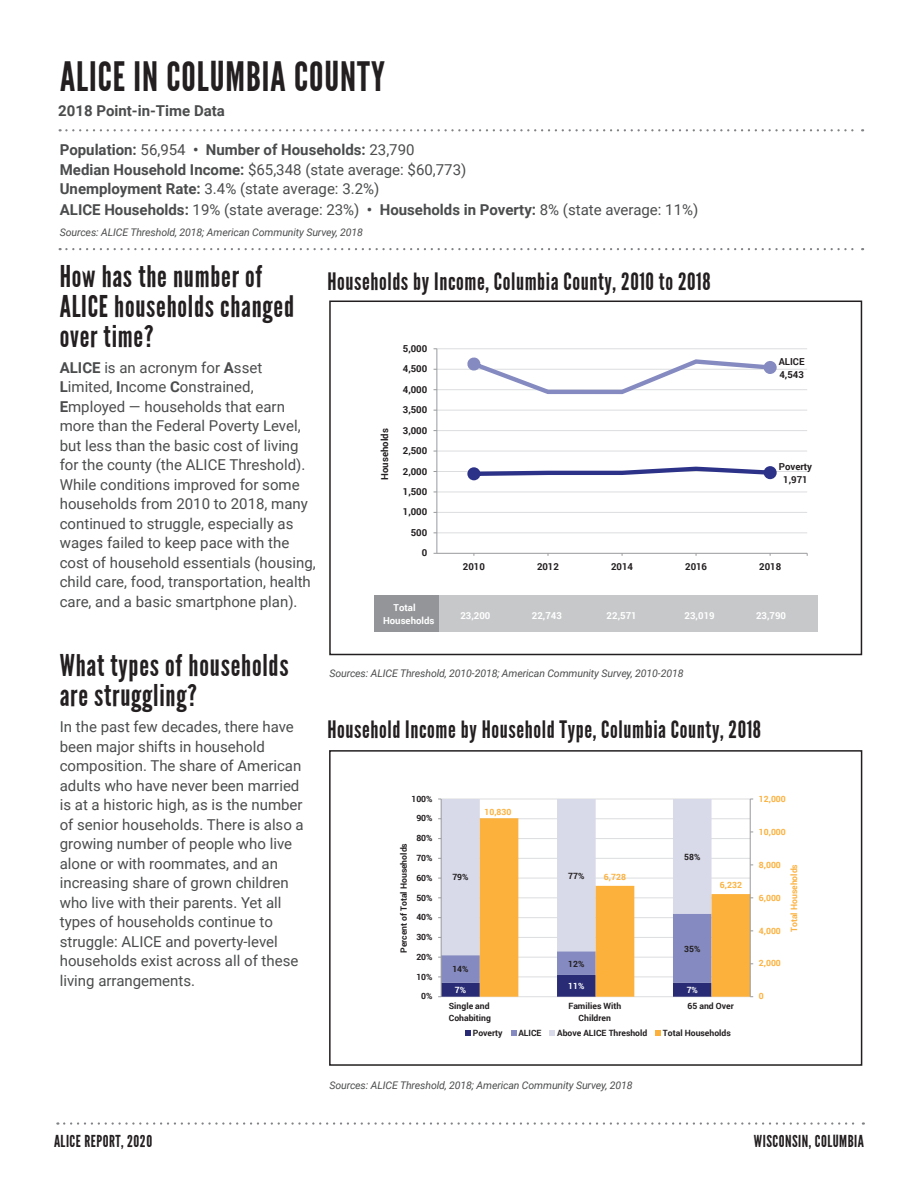
<style>
.page{position:relative;width:918px;height:1188px;background:#fff}
.page>*{position:absolute;margin:0;border:0;box-sizing:border-box;transform-origin:0 0}
.t1{font:40.5px "League Gothic";letter-spacing:.025em;color:#231f20}
.t2{font:30px/30px "League Gothic";letter-spacing:.025em;color:#231f20}
.t3{font:24px "League Gothic";letter-spacing:.025em;color:#231f20}
.t4{font:16.5px "League Gothic";letter-spacing:.03em;color:#231f20}
.t5{font:15px/19.5px "Roboto";color:#4b4c4d}
.t6{font:700 15px/19.5px "Roboto";color:#4b4c4d}
.t7{font:italic 10.5px "Roboto";letter-spacing:-.01em;color:#4b4c4d}
.t8{font:700 9.6px/12.6px "Roboto";color:#231f20;text-align:center}
.t9{font:700 9.6px/12.6px "Roboto";color:#fff}
.t10{font:700 8.55px/11.4px "Roboto";color:#231f20}
.t11{font:700 8.55px "Roboto";color:#fcb13d}
.t12{font:700 8.55px "Roboto";color:#fff}
.s1{font-weight:400}
.s2{font-weight:700}
</style>
<div class="page">
<svg style="left:64px;top:1122px;width:800px;height:3px"></svg>
<svg style="left:60px;top:129px;width:803px;height:2px"></svg>
<svg style="left:60px;top:248px;width:803px;height:2px"></svg>
<hr style="left:437px;top:533px;width:370px;height:1px;background:#dcdddf">
<hr style="left:437px;top:512px;width:370px;height:1px;background:#dcdddf">
<hr style="left:437px;top:492px;width:370px;height:1px;background:#dcdddf">
<hr style="left:437px;top:471px;width:370px;height:1px;background:#dcdddf">
<hr style="left:437px;top:451px;width:370px;height:1px;background:#dcdddf">
<hr style="left:437px;top:430px;width:370px;height:1px;background:#dcdddf">
<hr style="left:437px;top:410px;width:370px;height:1px;background:#dcdddf">
<hr style="left:437px;top:389px;width:370px;height:1px;background:#dcdddf">
<hr style="left:437px;top:369px;width:370px;height:1px;background:#dcdddf">
<hr style="left:437px;top:348px;width:370px;height:1px;background:#dcdddf">
<hr style="left:437px;top:349px;width:1px;height:204px;background:#989a9d">
<hr style="left:437px;top:553px;width:370px;height:1px;background:#989a9d">
<svg style="left:467px;top:466px;width:310px;height:14px"></svg>
<div style="left:470px;top:470px;width:7px;height:7px;background:#2d3289;border-radius:50%"></div>
<div style="left:470px;top:470px;width:8px;height:8px;border:1px solid #2d3289;border-radius:50%"></div>
<div style="left:767px;top:469px;width:7px;height:7px;background:#2d3289;border-radius:50%"></div>
<div style="left:766px;top:469px;width:8px;height:8px;border:1px solid #2d3289;border-radius:50%"></div>
<svg style="left:467px;top:357px;width:310px;height:37px"></svg>
<div style="left:470px;top:361px;width:7px;height:7px;background:#858ac0;border-radius:50%"></div>
<div style="left:470px;top:360px;width:8px;height:8px;border:1px solid #858ac0;border-radius:50%"></div>
<div style="left:767px;top:364px;width:7px;height:7px;background:#858ac0;border-radius:50%"></div>
<div style="left:766px;top:364px;width:8px;height:7px;border:1px solid #858ac0;border-radius:50%"></div>
<div style="left:374px;top:595px;width:444px;height:37px;background:#c7c8ca"></div>
<div style="left:374px;top:595px;width:65px;height:37px;background:#939598"></div>
<div style="left:329px;top:301px;width:533px;height:354px;border:2px solid #231f20"></div>
<hr style="left:441px;top:799px;width:309px;height:1px;background:#dcdddf">
<svg style="left:712px;top:818px;width:38px;height:179px;fill:#fcb13d"></svg>
<hr style="left:750px;top:799px;width:1px;height:198px;background:#989a9d">
<svg style="left:438px;top:799px;width:274px;height:198px"></svg>
<svg style="left:465px;top:1030px;width:6px;height:6px"></svg>
<svg style="left:511px;top:1030px;width:5px;height:6px"></svg>
<svg style="left:550px;top:1030px;width:5px;height:6px"></svg>
<svg style="left:656px;top:1030px;width:5px;height:6px"></svg>
<div style="left:329px;top:750px;width:533px;height:316px;border:2px solid #231f20"></div>
<h1 class="t1" style="left:60px;top:53px;width:326px">ALICE IN COLUMBIA COUNTY</h1>
<p class="t6" style="left:58px;top:101px;width:168px">2018 Point-in-Time Data</p>
<p class="t6" style="left:60px;top:140px;width:408px">Population: <span class="s1">56,954</span> • Number of Households: <span class="s1">23,790<br></span>Median Household Income: <span class="s1">$65,348 (state average: $60,773)<br></span>Unemployment Rate: <span class="s1">3.4% (state average: 3.2%)</span></p>
<p class="t5" style="left:60px;top:200px;width:640px"><span class="s2">ALICE Households:</span> 19% (state average: 23%) <span class="s2">• Households in Poverty:</span> 8% (state average: 11%)</p>
<p class="t7" style="left:60px;top:225px;width:305px">Sources: ALICE Threshold, 2018; American Community Survey, 2018</p>
<h2 class="t2" style="left:60px;top:261px;width:236px">How has the number of<br>ALICE households changed over time?</h2>
<p class="t5" style="left:60px;top:357px;width:257px"><span class="s2">ALICE</span> is an acronym for <span class="s2">A</span>sset <span class="s2">L</span>imited, <span class="s2">I</span>ncome <span class="s2">C</span>onstrained, <span class="s2">E</span>mployed — households that earn more than the Federal Poverty Level, but less than the basic cost of living for the county (the ALICE Threshold).<br>While conditions improved for some households from 2010 to 2018, many continued to struggle, especially as wages failed to keep pace with the cost of household essentials (housing, child care, food, transportation, health care, and a basic smartphone plan).</p>
<h3 class="t3" style="left:327px;top:268px;width:385px">Households by Income, Columbia County, 2010 to 2018</h3>
<p class="t8" style="left:403px;top:342px;width:26px">5,000</p>
<p class="t8" style="left:779px;top:355px;width:27px;text-align:left">ALICE<br>4,543</p>
<p class="t8" style="left:403px;top:362px;width:26px">4,500</p>
<p class="t8" style="left:403px;top:383px;width:26px">4,000</p>
<p class="t8" style="left:403px;top:403px;width:26px">3,500</p>
<p class="t8" style="left:403px;top:424px;width:26px">3,000</p>
<p class="t8" style="left:378px;top:480px;width:53px;rotate:-90deg">Households</p>
<p class="t8" style="left:403px;top:444px;width:26px">2,500</p>
<p class="t8" style="left:779px;top:460px;width:35px">Poverty<br>1,971</p>
<p class="t8" style="left:403px;top:464px;width:26px">2,000</p>
<p class="t8" style="left:403px;top:485px;width:26px">1,500</p>
<p class="t8" style="left:403px;top:505px;width:26px">1,000</p>
<p class="t8" style="left:411px;top:526px;width:18px">500</p>
<p class="t8" style="left:422px;top:546px;width:7px">0</p>
<p class="t8" style="left:463px;top:560px;width:23px">2010</p>
<p class="t8" style="left:537px;top:560px;width:23px">2012</p>
<p class="t8" style="left:611px;top:560px;width:23px">2014</p>
<p class="t8" style="left:685px;top:560px;width:23px">2016</p>
<p class="t8" style="left:759px;top:560px;width:24px">2018</p>
<p class="t9" style="left:383px;top:601px;width:53px;text-indent:10px">Total<br>Households</p>
<p class="t9" style="left:460px;top:609px;width:32px">23,200</p>
<p class="t9" style="left:532px;top:609px;width:32px">22,743</p>
<p class="t9" style="left:607px;top:609px;width:32px">22,571</p>
<p class="t9" style="left:685px;top:609px;width:32px">23,019</p>
<p class="t9" style="left:756px;top:609px;width:32px">23,790</p>
<h2 class="t2" style="left:60px;top:651px;width:230px">What types of households are struggling?</h2>
<p class="t5" style="left:60px;top:716px;width:246px">In the past few decades, there have been major shifts in household composition. The share of American adults who have never been married is at a historic high, as is the number of senior households. There is also a growing number of people who live alone or with roommates, and an increasing share of grown children who live with their parents. Yet all types of households continue to struggle: ALICE and poverty-level households exist across all of these living arrangements.</p>
<p class="t4" style="left:54px;top:1132px;width:100px">ALICE REPORT, 2020</p>
<p class="t7" style="left:329px;top:666px;width:356px">Sources: ALICE Threshold, 2010-2018; American Community Survey, 2010-2018</p>
<h3 class="t3" style="left:327px;top:715px;width:435px">Household Income by Household Type, Columbia County, 2018</h3>
<p class="t10" style="left:411px;top:793px;width:23px">100%</p>
<p class="t10" style="left:416px;top:812px;width:18px">90%</p>
<p class="t10" style="left:398px;top:953px;width:111px;rotate:-90deg">Percent of Total Households</p>
<p class="t10" style="left:416px;top:832px;width:18px">80%</p>
<p class="t10" style="left:416px;top:852px;width:18px">70%</p>
<p class="t10" style="left:416px;top:872px;width:18px">60%</p>
<p class="t10" style="left:416px;top:891px;width:18px">50%</p>
<p class="t10" style="left:416px;top:911px;width:18px">40%</p>
<p class="t10" style="left:416px;top:931px;width:18px">30%</p>
<p class="t10" style="left:416px;top:951px;width:18px">20%</p>
<p class="t10" style="left:416px;top:971px;width:18px">10%</p>
<p class="t10" style="left:421px;top:990px;width:13px">0%</p>
<p class="t11" style="left:484px;top:806px;width:29px">10,830</p>
<p class="t10" style="left:452px;top:871px;width:18px">79%</p>
<p class="t10" style="left:568px;top:869px;width:18px">77%</p>
<p class="t11" style="left:604px;top:871px;width:24px">6,728</p>
<p class="t10" style="left:452px;top:963px;width:18px">14%</p>
<p class="t12" style="left:455px;top:984px;width:13px">7%</p>
<p class="t10" style="left:568px;top:957px;width:18px">12%</p>
<p class="t12" style="left:568px;top:980px;width:18px">11%</p>
<p class="t10" style="left:684px;top:851px;width:18px">58%</p>
<p class="t11" style="left:720px;top:879px;width:24px">6,232</p>
<p class="t10" style="left:684px;top:943px;width:18px">35%</p>
<p class="t12" style="left:687px;top:984px;width:13px">7%</p>
<p class="t10" style="left:449px;top:1000px;width:44px">Single and<br>Cohabiting</p>
<p class="t10" style="left:568px;top:1000px;width:54px;text-align:center">Families With<br>Children</p>
<p class="t10" style="left:688px;top:1000px;width:48px">65 and Over</p>
<p class="t10" style="left:473px;top:1027px;width:31px">Poverty</p>
<p class="t10" style="left:518px;top:1027px;width:25px">ALICE</p>
<p class="t10" style="left:557px;top:1027px;width:92px">Above ALICE Threshold</p>
<p class="t10" style="left:663px;top:1027px;width:69px">Total Households</p>
<p class="t7" style="left:329px;top:1077px;width:305px">Sources: ALICE Threshold, 2018; American Community Survey, 2018</p>
<p class="t11" style="left:759px;top:793px;width:28px">12,000</p>
<p class="t11" style="left:759px;top:826px;width:28px">10,000</p>
<p class="t11" style="left:759px;top:859px;width:23px">8,000</p>
<p class="t11" style="left:759px;top:891px;width:23px">6,000</p>
<p class="t11" style="left:759px;top:924px;width:23px">4,000</p>
<p class="t11" style="left:788px;top:932px;width:69px;rotate:-90deg">Total Households</p>
<p class="t11" style="left:759px;top:957px;width:23px">2,000</p>
<p class="t11" style="left:759px;top:990px;width:6px">0</p>
<p class="t4" style="left:754px;top:1132px;width:112px">WISCONSIN, COLUMBIA</p>
</div>
